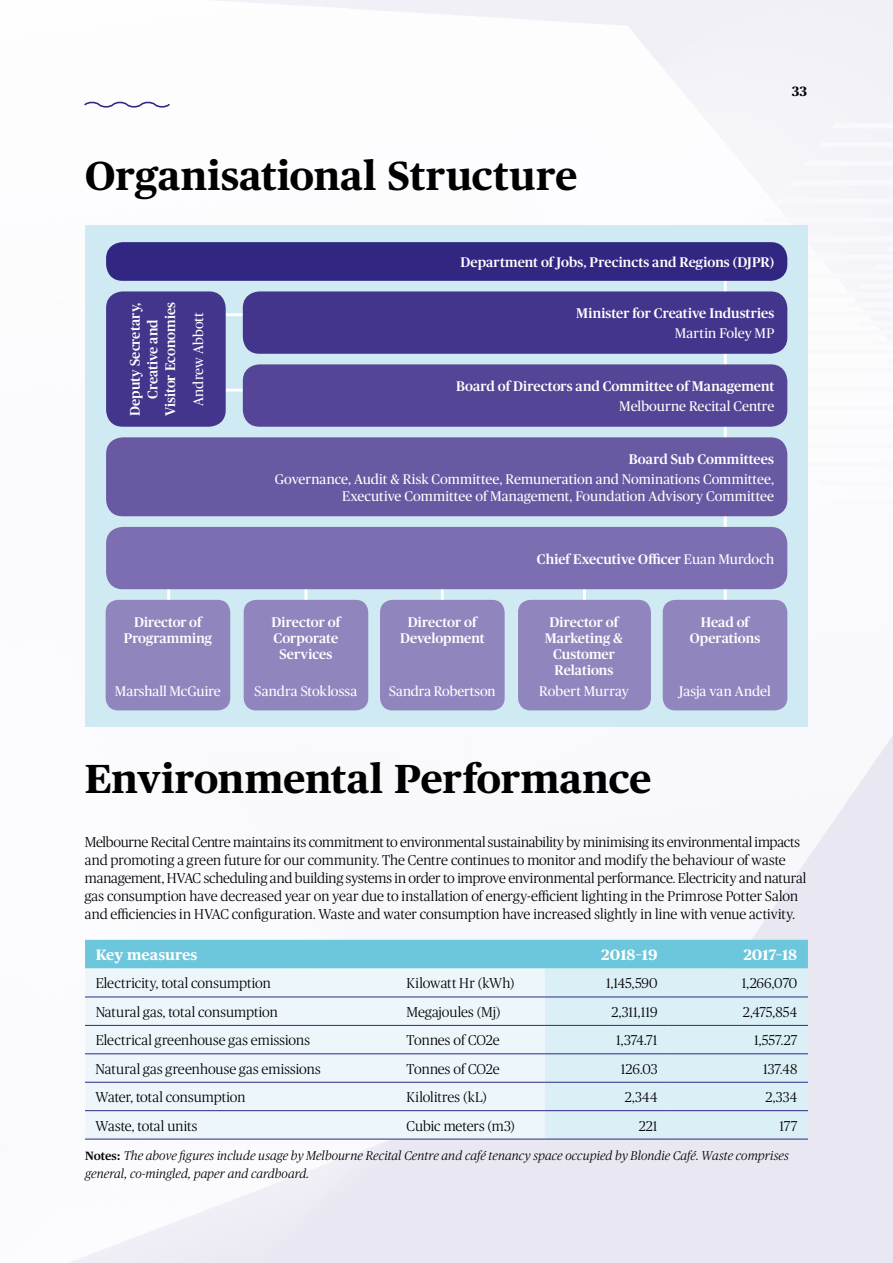
<style>
.page{position:relative;width:893px;height:1263px;background:#fff}
.page>*{position:absolute;margin:0;border:0;box-sizing:border-box;transform-origin:0 0}
.t1{font:700 40.5px "Publico Text";letter-spacing:-.005em;color:#000}
.t2{font:700 15px "Publico Text";letter-spacing:-.005em;color:#fff}
.t3{font:300 14.25px/18px "Publico Headline";color:#000}
.t4{font:500 13.95px/16px "Publico Headline";color:#fff;text-align:center}
.t5{font:13.95px/16px "Publico Headline";color:#fff;text-align:right}
.t6{font:700 13.5px "Publico Text";color:#000}
.t7{font:italic 300 12.75px/18px "Publico Headline";letter-spacing:.005em;color:#000}
.s1{font-weight:400}
.s2{font-family:"Publico Text";font-weight:600;font-style:normal;font-size:12px}
</style>
<div class="page">
<div style="left:85px;top:225px;width:723px;height:502px;background:#cfeaf2"></div>
<hr style="left:156px;top:313px;width:109px;height:3px;background:#fff">
<hr style="left:156px;top:389px;width:109px;height:3px;background:#fff">
<hr style="left:167px;top:583px;width:3px;height:105px;background:#fff">
<hr style="left:304px;top:583px;width:3px;height:105px;background:#fff">
<hr style="left:441px;top:583px;width:3px;height:105px;background:#fff">
<div style="left:380px;top:600px;width:125px;height:110px;background:#9185be;border-radius:12px"></div>
<hr style="left:583px;top:583px;width:3px;height:105px;background:#fff">
<div style="left:106px;top:600px;width:124px;height:110px;background:#9185be;border-radius:12px"></div>
<hr style="left:724px;top:268px;width:3px;height:424px;background:#fff">
<div style="left:663px;top:600px;width:124px;height:110px;background:#9185be;border-radius:12px"></div>
<div style="left:106px;top:291px;width:120px;height:136px;background:#43358b;border-radius:17px"></div>
<div style="left:106px;top:527px;width:681px;height:62px;background:#7c6eb0;border-radius:17px"></div>
<div style="left:243px;top:364px;width:544px;height:63px;background:#554596;border-radius:17px"></div>
<div style="left:243px;top:291px;width:544px;height:63px;background:#43358b;border-radius:17px"></div>
<div style="left:106px;top:242px;width:681px;height:39px;background:#312783;border-radius:16px"></div>
<div style="left:106px;top:437px;width:681px;height:79px;background:#6859a2;border-radius:17px"></div>
<div style="left:244px;top:600px;width:124px;height:110px;background:#9185be;border-radius:12px"></div>
<div style="left:518px;top:600px;width:133px;height:110px;background:#9185be;border-radius:12px"></div>
<svg style="left:84px;top:101px;width:86px;height:7px"></svg>
<svg style="left:85px;top:940px;width:723px;height:199px;background:#d3ebf3"></svg>
<hr style="left:85px;top:997px;width:311px;height:1px;background:#312783">
<hr style="left:396px;top:997px;width:149px;height:1px;background:#312783">
<hr style="left:545px;top:997px;width:123px;height:1px;background:#312783">
<hr style="left:668px;top:997px;width:140px;height:1px;background:#312783">
<hr style="left:85px;top:1025px;width:311px;height:1px;background:#312783">
<hr style="left:396px;top:1025px;width:149px;height:1px;background:#312783">
<hr style="left:545px;top:1025px;width:123px;height:1px;background:#312783">
<hr style="left:668px;top:1025px;width:140px;height:1px;background:#312783">
<hr style="left:85px;top:1053px;width:311px;height:1px;background:#312783">
<hr style="left:396px;top:1053px;width:149px;height:1px;background:#312783">
<hr style="left:545px;top:1053px;width:123px;height:1px;background:#312783">
<hr style="left:668px;top:1053px;width:140px;height:1px;background:#312783">
<hr style="left:85px;top:1082px;width:311px;height:1px;background:#312783">
<hr style="left:396px;top:1082px;width:149px;height:1px;background:#312783">
<hr style="left:545px;top:1082px;width:123px;height:1px;background:#312783">
<hr style="left:668px;top:1082px;width:140px;height:1px;background:#312783">
<hr style="left:85px;top:1110px;width:311px;height:1px;background:#312783">
<hr style="left:396px;top:1110px;width:149px;height:1px;background:#312783">
<hr style="left:545px;top:1110px;width:123px;height:1px;background:#312783">
<hr style="left:668px;top:1110px;width:140px;height:1px;background:#312783">
<hr style="left:85px;top:1139px;width:311px;height:1px;background:#312783">
<hr style="left:396px;top:1139px;width:149px;height:1px;background:#312783">
<hr style="left:545px;top:1139px;width:123px;height:1px;background:#312783">
<hr style="left:668px;top:1139px;width:140px;height:1px;background:#312783">
<p class="t6" style="left:792px;top:80px;width:17px">33</p>
<h1 class="t1" style="left:85px;top:144px;width:494px">Organisational Structure</h1>
<p class="t4" style="left:125px;top:416px;width:116px;line-height:17.5px;rotate:-90deg">Deputy Secretary,<br>Creative and<br>Visitor Economies</p>
<p class="t5" style="left:189px;top:406px;width:95px;rotate:-90deg">Andrew Abbott</p>
<p class="t4" style="left:124px;top:613px;width:90px">Director of<br>Programming</p>
<p class="t5" style="left:115px;top:682px;width:107px">Marshall McGuire</p>
<p class="t4" style="left:461px;top:253px;width:315px">Department of Jobs, Precincts and Regions (DJPR)</p>
<p class="t4" style="left:576px;top:304px;width:200px">Minister for Creative Industries</p>
<p class="t5" style="left:675px;top:325px;width:101px">Martin Foley MP</p>
<p class="t4" style="left:456px;top:377px;width:320px">Board of Directors and Committee of Management</p>
<p class="t5" style="left:619px;top:398px;width:157px">Melbourne Recital Centre</p>
<p class="t4" style="left:629px;top:450px;width:147px">Board Sub Committees</p>
<p class="t5" style="left:275px;top:471px;width:501px">Governance, Audit &amp; Risk Committee, Remuneration and Nominations Committee,<br>Executive Committee of Management, Foundation Advisory Committee</p>
<p class="t4" style="left:271px;top:613px;width:70px">Director of<br>Corporate<br>Services</p>
<p class="t5" style="left:254px;top:682px;width:104px">Sandra Stoklossa</p>
<p class="t4" style="left:400px;top:613px;width:86px">Director of<br>Development</p>
<p class="t5" style="left:389px;top:682px;width:108px">Sandra Robertson</p>
<p class="t4" style="left:537px;top:550px;width:239px">Chief Executive Officer <span class="s1">Euan Murdoch</span></p>
<p class="t4" style="left:545px;top:613px;width:80px">Director of<br>Marketing &amp;<br>Customer<br>Relations</p>
<p class="t5" style="left:539px;top:682px;width:91px">Robert Murray</p>
<p class="t4" style="left:690px;top:613px;width:72px">Head of<br>Operations</p>
<p class="t5" style="left:679px;top:682px;width:93px">Jasja van Andel</p>
<h1 class="t1" style="left:85px;top:747px;width:569px">Environmental Performance</h1>
<p class="t3" style="left:85px;top:832px;width:723px">Melbourne Recital Centre maintains its commitment to environmental sustainability by minimising its environmental impacts and promoting a green future for our community. The Centre continues to monitor and modify the behaviour of waste management, HVAC scheduling and building systems in order to improve environmental performance. Electricity and natural gas consumption have decreased year on year due to installation of energy-efficient lighting in the Primrose Potter Salon and efficiencies in HVAC configuration. Waste and water consumption have increased slightly in line with venue activity.</p>
<p class="t2" style="left:96px;top:943px;width:103px">Key measures</p>
<p class="t2" style="left:601px;top:943px;width:58px">2018–19</p>
<p class="t2" style="left:743px;top:943px;width:55px">2017–18</p>
<p class="t3" style="left:96px;top:974px;width:177px">Electricity, total consumption</p>
<p class="t3" style="left:407px;top:974px;width:109px">Kilowatt Hr (kWh)</p>
<p class="t3" style="left:606px;top:974px;width:53px">1,145,590</p>
<p class="t3" style="left:742px;top:974px;width:57px">1,266,070</p>
<p class="t3" style="left:96px;top:1002px;width:184px">Natural gas, total consumption</p>
<p class="t3" style="left:407px;top:1002px;width:95px">Megajoules (Mj)</p>
<p class="t3" style="left:611px;top:1002px;width:48px">2,311,119</p>
<p class="t3" style="left:743px;top:1002px;width:56px">2,475,854</p>
<p class="t3" style="left:96px;top:1030px;width:216px">Electrical greenhouse gas emissions</p>
<p class="t3" style="left:407px;top:1030px;width:95px">Tonnes of CO2e</p>
<p class="t3" style="left:616px;top:1030px;width:43px">1,374.71</p>
<p class="t3" style="left:754px;top:1030px;width:45px">1,557.27</p>
<p class="t3" style="left:96px;top:1059px;width:227px">Natural gas greenhouse gas emissions</p>
<p class="t3" style="left:407px;top:1059px;width:95px">Tonnes of CO2e</p>
<p class="t3" style="left:621px;top:1059px;width:38px">126.03</p>
<p class="t3" style="left:763px;top:1059px;width:36px">137.48</p>
<p class="t3" style="left:96px;top:1087px;width:151px">Water, total consumption</p>
<p class="t3" style="left:407px;top:1087px;width:82px">Kilolitres (kL)</p>
<p class="t3" style="left:625px;top:1087px;width:34px">2,344</p>
<p class="t3" style="left:765px;top:1087px;width:33px">2,334</p>
<p class="t3" style="left:96px;top:1116px;width:103px">Waste, total units</p>
<p class="t3" style="left:407px;top:1116px;width:110px">Cubic meters (m3)</p>
<p class="t3" style="left:639px;top:1116px;width:20px">221</p>
<p class="t3" style="left:779px;top:1116px;width:19px">177</p>
<p class="t7" style="left:85px;top:1146px;width:705px"><span class="s2">Notes:</span> The above figures include usage by Melbourne Recital Centre and café tenancy space occupied by Blondie Café. Waste comprises general, co-mingled, paper and cardboard.</p>
</div>
